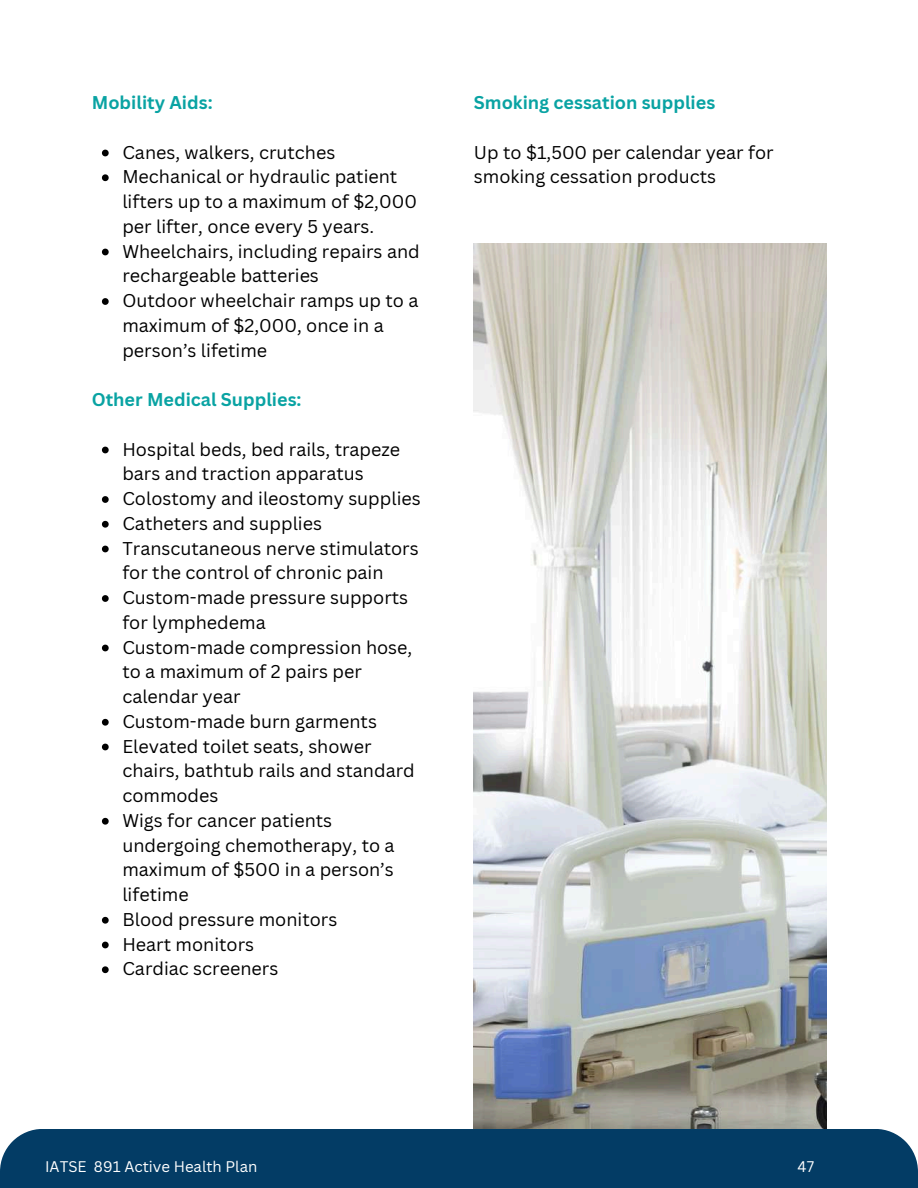
<style>
.page{position:relative;width:918px;height:1188px;background:#fff}
.page>*{position:absolute;margin:0;border:0;box-sizing:border-box;transform-origin:0 0}
.t1{font:18px/24.8px "Canva Sans";color:#000}
.t2{font:700 18px "Canva Sans";color:#09a3a3}
.t3{font:15px "Canva Sans";color:#fff}
</style>
<div class="page">
<div style="left:0;top:1129px;width:918px;height:59px;background:#033c65"></div>
<img style="left:474px;top:243px;width:352px;height:885px">
<svg style="left:102px;top:150px;width:7px;height:6px"></svg>
<svg style="left:102px;top:174px;width:7px;height:7px"></svg>
<svg style="left:102px;top:249px;width:7px;height:6px"></svg>
<svg style="left:102px;top:298px;width:7px;height:7px"></svg>
<svg style="left:102px;top:447px;width:7px;height:6px"></svg>
<svg style="left:102px;top:496px;width:7px;height:7px"></svg>
<svg style="left:102px;top:521px;width:7px;height:7px"></svg>
<svg style="left:102px;top:546px;width:7px;height:6px"></svg>
<svg style="left:102px;top:595px;width:7px;height:7px"></svg>
<svg style="left:102px;top:645px;width:7px;height:6px"></svg>
<svg style="left:102px;top:719px;width:7px;height:7px"></svg>
<svg style="left:102px;top:744px;width:7px;height:6px"></svg>
<svg style="left:102px;top:818px;width:7px;height:7px"></svg>
<svg style="left:102px;top:917px;width:7px;height:7px"></svg>
<svg style="left:102px;top:942px;width:7px;height:6px"></svg>
<svg style="left:102px;top:966px;width:7px;height:7px"></svg>
<p class="t2" style="left:92px;top:90px;width:122px">Mobility Aids:</p>
<p class="t1" style="left:122px;top:139px;width:299px">Canes, walkers, crutches<br>Mechanical or hydraulic patient lifters up to a maximum of $2,000 per lifter, once every 5 years.<br>Wheelchairs, including repairs and rechargeable batteries<br>Outdoor wheelchair ramps up to a maximum of $2,000, once in a person’s lifetime</p>
<p class="t2" style="left:92px;top:387px;width:211px">Other Medical Supplies:</p>
<p class="t1" style="left:122px;top:436px;width:300px">Hospital beds, bed rails, trapeze bars and traction apparatus<br>Colostomy and ileostomy supplies<br>Catheters and supplies<br>Transcutaneous nerve stimulators for the control of chronic pain<br>Custom-made pressure supports for lymphedema<br>Custom-made compression hose, to a maximum of 2 pairs per calendar year<br>Custom-made burn garments<br>Elevated toilet seats, shower chairs, bathtub rails and standard commodes<br>Wigs for cancer patients undergoing chemotherapy, to a maximum of $500 in a person’s lifetime<br>Blood pressure monitors<br>Heart monitors<br>Cardiac screeners</p>
<p class="t2" style="left:474px;top:90px;width:243px">Smoking cessation supplies</p>
<p class="t1" style="left:474px;top:139px;width:301px">Up to $1,500 per calendar year for smoking cessation products</p>
<p class="t3" style="left:45px;top:1156px;width:214px">IATSE 891 Active Health Plan</p>
<p class="t3" style="left:798px;top:1156px;width:18px">47</p>
</div>
